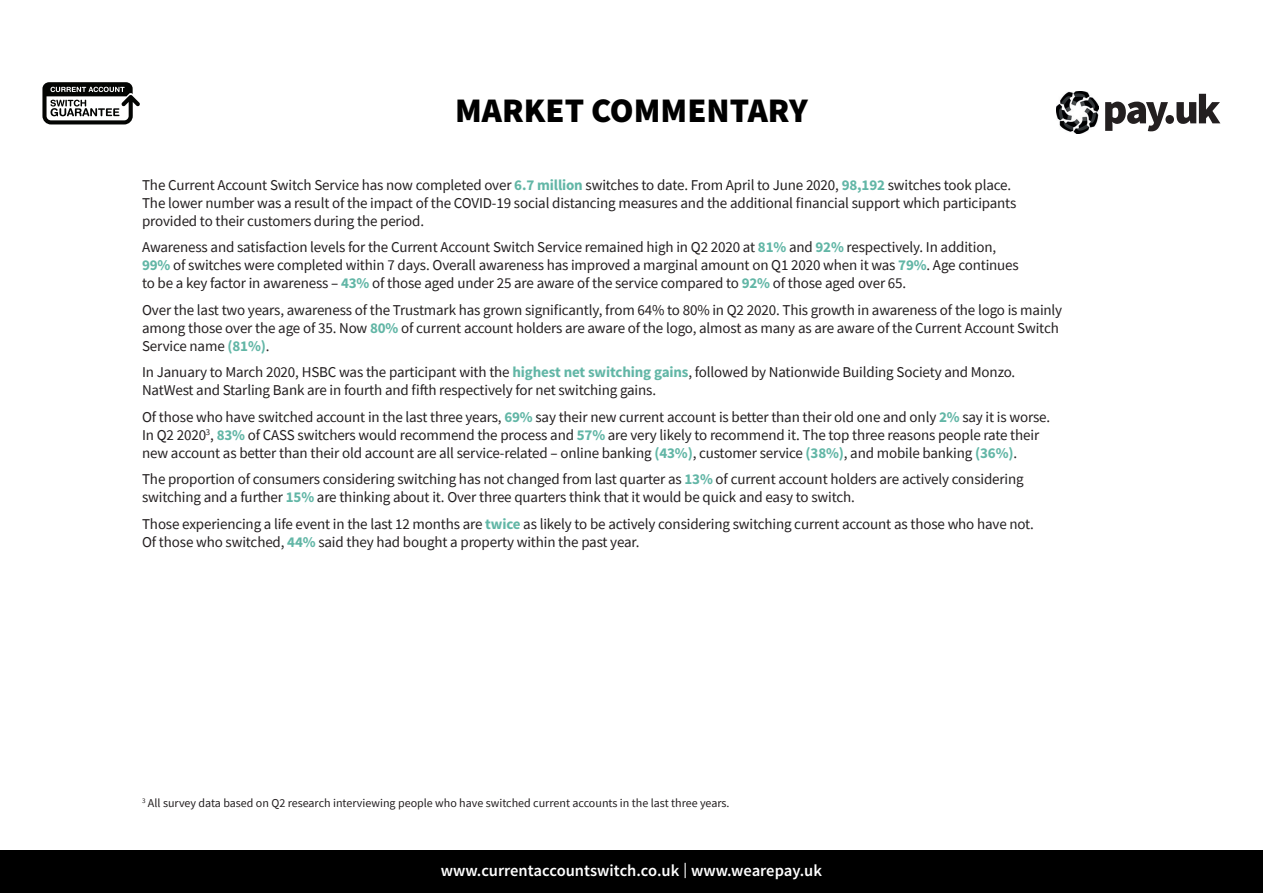
<style>
.page{position:relative;width:1263px;height:893px;background:#fff}
.page>*{position:absolute;margin:0;border:0;box-sizing:border-box;transform-origin:0 0}
.t1{font:900 34.5px "Source Sans Pro";color:#000}
.t2{font:600 16.5px "Source Sans Pro";color:#fff}
.t3{font:15px/18px "Source Sans Pro";letter-spacing:-.01em;color:#231f20}
.t4{font:12px "Source Sans Pro";color:#231f20}
.s1{font-weight:700;color:#62b6a6}
.s2{font-family:"Gotham";font-weight:400}
</style>
<div class="page">
<svg style="left:42px;top:82px;width:98px;height:43px"></svg>
<svg style="left:1105px;top:94px;width:115px;height:37px"></svg>
<div style="left:0;top:850px;width:1263px;height:43px;background:#000"></div>
<img style="left:1057px;top:92px;width:41px;height:41px">
<h1 class="t1" style="left:455px;top:87px;width:354px">MARKET COMMENTARY</h1>
<p class="t3" style="left:142px;top:176px;width:876px">The Current Account Switch Service has now completed over <span class="s1">6.7 million</span> switches to date. From April to June 2020, <span class="s1">98,192</span> switches took place.<br>The lower number was a result of the impact of the COVID-19 social distancing measures and the additional financial support which participants provided to their customers during the period.</p>
<p class="t3" style="left:142px;top:238px;width:878px">Awareness and satisfaction levels for the Current Account Switch Service remained high in Q2 2020 at <span class="s1">81%</span> and <span class="s1">92%</span> respectively. In addition,<br><span class="s1">99%</span> of switches were completed within 7 days. Overall awareness has improved a marginal amount on Q1 2020 when it was <span class="s1">79%</span>. Age continues to be a key factor in awareness – <span class="s1">43%</span> of those aged under 25 are aware of the service compared to <span class="s1">92%</span> of those aged over 65.</p>
<p class="t3" style="left:142px;top:301px;width:922px">Over the last two years, awareness of the Trustmark has grown significantly, from 64% to 80% in Q2 2020. This growth in awareness of the logo is mainly among those over the age of 35. Now <span class="s1">80%</span> of current account holders are aware of the logo, almost as many as are aware of the Current Account Switch<br>Service name <span class="s1">(81%)</span>.</p>
<p class="t3" style="left:142px;top:363px;width:875px">In January to March 2020, HSBC was the participant with the <span class="s1">highest net switching gains</span>, followed by Nationwide Building Society and Monzo.<br>NatWest and Starling Bank are in fourth and fifth respectively for net switching gains.</p>
<p class="t3" style="left:142px;top:408px;width:909px">Of those who have switched account in the last three years, <span class="s1">69%</span> say their new current account is better than their old one and only <span class="s1">2%</span> say it is worse.<br>In Q2 2020<sup>3</sup>, <span class="s1">83%</span> of CASS switchers would recommend the process and <span class="s1">57%</span> are very likely to recommend it. The top three reasons people rate their new account as better than their old account are all service-related – online banking <span class="s1">(43%)</span>, customer service <span class="s1">(38%)</span>, and mobile banking <span class="s1">(36%)</span>.</p>
<p class="t3" style="left:142px;top:470px;width:883px">The proportion of consumers considering switching has not changed from last quarter as <span class="s1">13%</span> of current account holders are actively considering switching and a further <span class="s1">15%</span> are thinking about it. Over three quarters think that it would be quick and easy to switch.</p>
<p class="t3" style="left:142px;top:515px;width:893px">Those experiencing a life event in the last 12 months are <span class="s1">twice</span> as likely to be actively considering switching current account as those who have not.<br>Of those who switched, <span class="s1">44%</span> said they had bought a property within the past year.</p>
<p class="t4" style="left:142px;top:795px;width:589px"><sup>3</sup> All survey data based on Q2 research interviewing people who have switched current accounts in the last three years.</p>
<p class="t2" style="left:441px;top:860px;width:383px">www.currentaccountswitch.co.uk <span class="s2">|</span> www.wearepay.uk</p>
</div>
